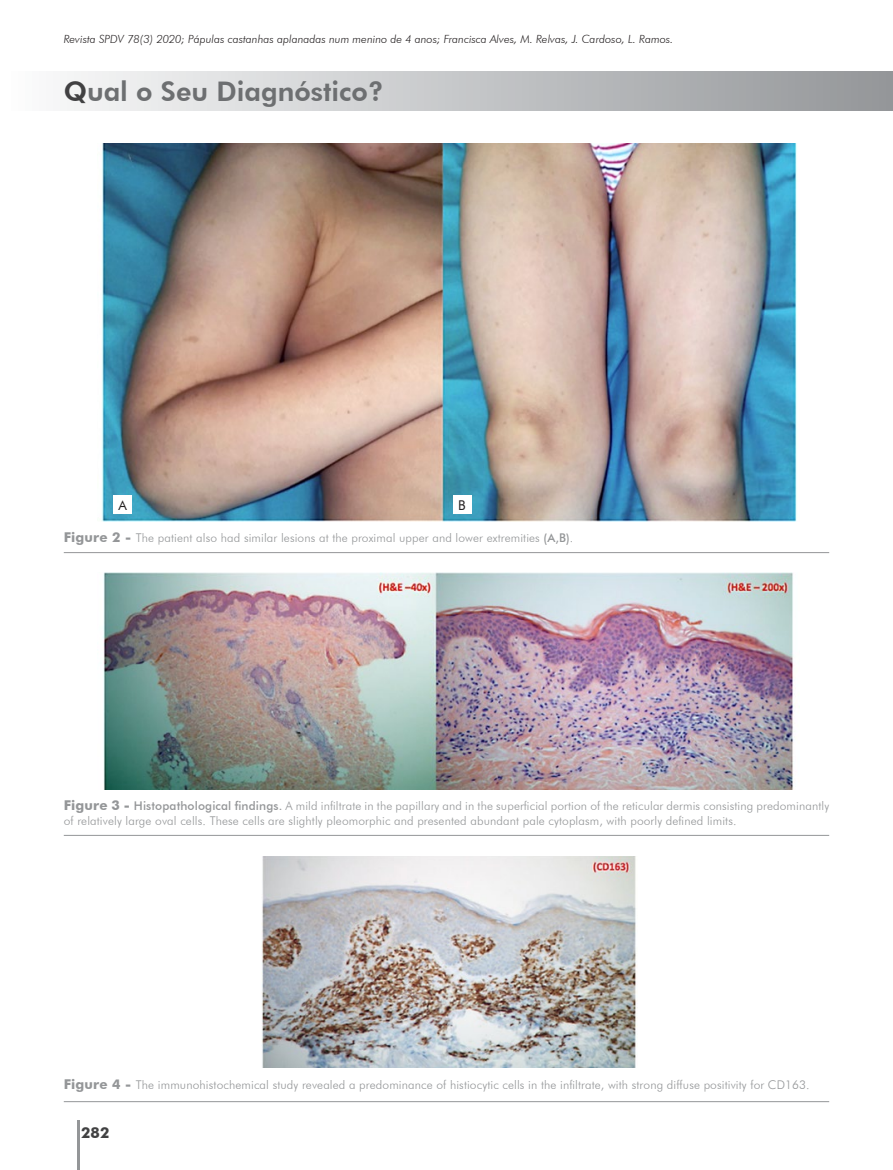
<style>
.page{position:relative;width:893px;height:1170px;background:#fff}
.page>*{position:absolute;margin:0;border:0;box-sizing:border-box;transform-origin:0 0}
.t1{font:800 27px "Futura BT";color:#6d6f71}
.t2{font:700 15px "Futura BT";color:#414142}
.t3{font:13.5px "Futura BT";color:#231f20}
.t4{font:300 12px/14.4px "Futura BT";letter-spacing:.01em;color:#949698}
.t5{font:italic 300 11.25px "Futura BT";color:#231f20}
.s1{color:#414142}
.s2{font-weight:700;font-size:13.5px}
.s3{font-weight:500}
</style>
<div class="page">
<hr style="left:77px;top:1120px;width:3px;height:49px;background:#949698">
<div style="left:0;top:72px;width:893px;height:38px;background:linear-gradient(to right,#fdfdfd,#939598)"></div>
<hr style="left:64px;top:552px;width:765px;height:1px;background:#949698">
<img style="left:101px;top:144px;width:696px;height:377px">
<div style="left:113px;top:495px;width:19px;height:19px;background:#fff"></div>
<div style="left:453px;top:495px;width:18px;height:19px;background:#fff"></div>
<hr style="left:64px;top:835px;width:765px;height:1px;background:#949698">
<img style="left:103px;top:573px;width:691px;height:216px">
<hr style="left:64px;top:1101px;width:765px;height:1px;background:#949698">
<img style="left:261px;top:856px;width:376px;height:211px">
<p class="t5" style="left:64px;top:32px;width:611px">Revista SPDV 78(3) 2020; Pápulas castanhas aplanadas num menino de 4 anos; Francisca Alves, M. Relvas, J. Cardoso, L. Ramos.</p>
<h1 class="t1" style="left:64px;top:75px;width:321px"><span class="s1">Q</span>ual o Seu Diagnóstico?</h1>
<p class="t3" style="left:118px;top:496px;width:10px">A</p>
<p class="t3" style="left:458px;top:496px;width:9px">B</p>
<p class="t4" style="left:64px;top:530px;width:511px"><span class="s2">Figure 2 -</span> The patient also had similar lesions at the proximal upper and lower extremities <span class="s3">(A,B)</span>.</p>
<p class="t4" style="left:64px;top:798px;width:767px"><span class="s2">Figure 3 -</span> <span class="s3">Histopathological findings.</span> A mild infiltrate in the papillary and in the superficial portion of the reticular dermis consisting predominantly of relatively large oval cells. These cells are slightly pleomorphic and presented abundant pale cytoplasm, with poorly defined limits.</p>
<p class="t4" style="left:64px;top:1076px;width:747px"><span class="s2">Figure 4 -</span> The immunohistochemical study revealed a predominance of histiocytic cells in the infiltrate, with strong diffuse positivity for CD163.</p>
<p class="t2" style="left:81px;top:1123px;width:30px">282</p>
</div>
